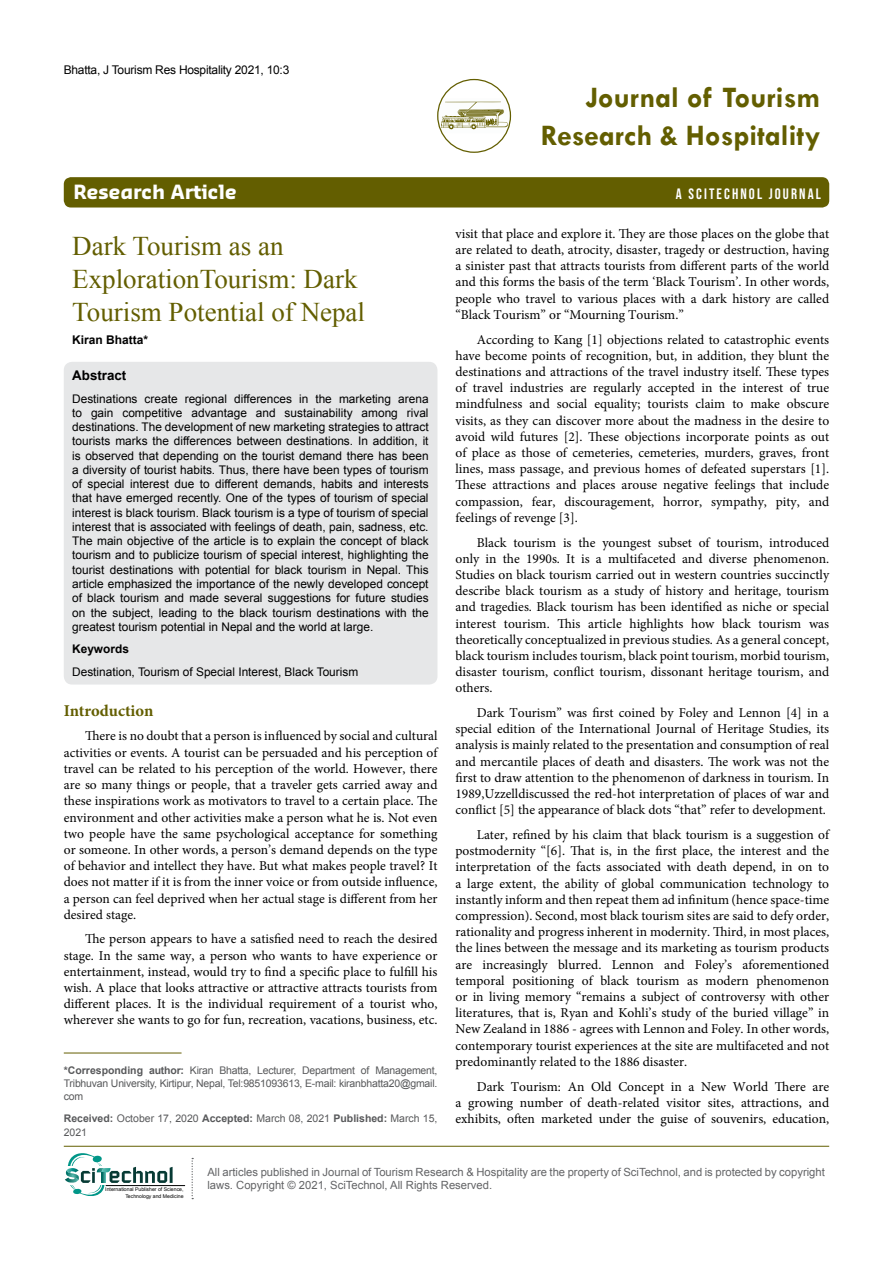
<style>
.page{position:relative;width:893px;height:1263px;background:#fff}
.page>*{position:absolute;margin:0;border:0;box-sizing:border-box;transform-origin:0 0}
.t1{font:700 30px/37.5px "Tw Cen";color:#635e00;text-align:right}
.t2{font:27px/33px "Times New Roman";color:#635e00}
.t3{font:700 19.2px "Sansa";color:#fff}
.t4{font:700 16.5px "Minion Pro";letter-spacing:-.005em;color:#635e00}
.t5{font:15px "Bebas Neue";letter-spacing:.14em;color:#fff}
.t6{font:13.5px/16.2px "Minion Pro";color:#000;text-align:justify}
.t7{font:700 13.35px "Arial";color:#000}
.t8{font:12px "Arial";letter-spacing:-.02em;color:#000}
.t9{font:700 12px "Arial";color:#000}
.t10{font:11.85px/14.2px "Arial";color:#000;text-align:justify}
.t11{font:700 11.85px "Arial";color:#000}
.t12{font:11.25px/13.5px "Arial";color:#636466}
.t13{font:10.5px/13px "Arial";letter-spacing:-.02em;color:#58595b;text-align:justify}
.t14{font:10.5px/13.5px "Arial";color:#58595b}
.t15{font:5.1px/6.1px "Arial";color:#000;text-align:right}
.s1{font-weight:700}
</style>
<div class="page">
<div style="left:64px;top:177px;width:765px;height:30px;background:#635e00;border-radius:7px"></div>
<hr style="left:64px;top:1146px;width:765px;height:1px;background:#635e00">
<svg style="left:438px;top:98px;width:72px;height:36px"></svg>
<div style="left:437px;top:79px;width:74px;height:74px;border:1px solid #635e00;border-radius:50%"></div>
<hr style="left:106px;top:1185px;width:79px;height:1px;background:#000">
<svg style="left:192px;top:1158px;width:1px;height:41px"></svg>
<svg style="left:65px;top:1153px;width:108px;height:43px"></svg>
<div style="left:64px;top:362px;width:373px;height:322px;background:#e6e7e8;border-radius:8px"></div>
<hr style="left:64px;top:1053px;width:118px;height:1px;background:#635e00">
<p class="t8" style="left:64px;top:62px;width:227px">Bhatta, J Tourism Res Hospitality 2021, 10:3</p>
<h1 class="t1" style="left:541px;top:78px;width:281px">Journal of Tourism<br>Research &amp; Hospitality</h1>
<h3 class="t3" style="left:74px;top:179px;width:165px">Research Article</h3>
<p class="t5" style="left:676px;top:185px;width:147px">A SCITECHNOL JOURNAL</p>
<h2 class="t2" style="left:72px;top:229px;width:294px">Dark Tourism as an<br>ExplorationTourism: Dark<br>Tourism Potential of Nepal</h2>
<p class="t9" style="left:72px;top:332px;width:78px">Kiran Bhatta*</p>
<p class="t7" style="left:72px;top:366px;width:56px">Abstract</p>
<p class="t10" style="left:72px;top:391px;width:358px">Destinations create regional differences in the marketing arena to gain competitive advantage and sustainability among rival destinations. The development of new marketing strategies to attract tourists marks the differences between destinations. In addition, it is observed that depending on the tourist demand there has been a diversity of tourist habits. Thus, there have been types of tourism of special interest due to different demands, habits and interests that have emerged recently. One of the types of tourism of special interest is black tourism. Black tourism is a type of tourism of special interest that is associated with feelings of death, pain, sadness, etc.<br>The main objective of the article is to explain the concept of black tourism and to publicize tourism of special interest, highlighting the tourist destinations with potential for black tourism in Nepal. This article emphasized the importance of the newly developed concept of black tourism and made several suggestions for future studies on the subject, leading to the black tourism destinations with the greatest tourism potential in Nepal and the world at large.</p>
<p class="t11" style="left:72px;top:641px;width:58px">Keywords</p>
<p class="t10" style="left:72px;top:665px;width:288px">Destination, Tourism of Special Interest, Black Tourism</p>
<p class="t4" style="left:64px;top:699px;width:91px">Introduction</p>
<p class="t6" style="left:64px;top:728px;width:375px;text-indent:21px">There is no doubt that a person is influenced by social and cultural activities or events. A tourist can be persuaded and his perception of travel can be related to his perception of the world. However, there are so many things or people, that a traveler gets carried away and these inspirations work as motivators to travel to a certain place. The environment and other activities make a person what he is. Not even two people have the same psychological acceptance for something or someone. In other words, a person’s demand depends on the type of behavior and intellect they have. But what makes people travel? It does not matter if it is from the inner voice or from outside influence, a person can feel deprived when her actual stage is different from her desired stage.</p>
<p class="t6" style="left:64px;top:931px;width:375px;text-indent:21px">The person appears to have a satisfied need to reach the desired stage. In the same way, a person who wants to have experience or entertainment, instead, would try to find a specific place to fulfill his wish. A place that looks attractive or attractive attracts tourists from different places. It is the individual requirement of a tourist who, wherever she wants to go for fun, recreation, vacations, business, etc.</p>
<p class="t13" style="left:64px;top:1064px;width:375px"><span class="s1">*Corresponding author:</span> Kiran Bhatta, Lecturer, Department of Management, Tribhuvan University, Kirtipur, Nepal, Tel:9851093613, E-mail: kiranbhatta20@gmail. com</p>
<p class="t14" style="left:64px;top:1112px;width:375px"><span class="s1">Received:</span> October 17, 2020 <span class="s1">Accepted:</span> March 08, 2021 <span class="s1">Published:</span> March 15,<br>2021</p>
<p class="t6" style="left:455px;top:225px;width:375px">visit that place and explore it. They are those places on the globe that are related to death, atrocity, disaster, tragedy or destruction, having a sinister past that attracts tourists from different parts of the world and this forms the basis of the term ‘Black Tourism’. In other words, people who travel to various places with a dark history are called “Black Tourism” or “Mourning Tourism.”</p>
<p class="t6" style="left:455px;top:331px;width:375px;text-indent:21px">According to Kang [1] objections related to catastrophic events have become points of recognition, but, in addition, they blunt the destinations and attractions of the travel industry itself. These types of travel industries are regularly accepted in the interest of true mindfulness and social equality; tourists claim to make obscure visits, as they can discover more about the madness in the desire to avoid wild futures [2]. These objections incorporate points as out of place as those of cemeteries, cemeteries, murders, graves, front lines, mass passage, and previous homes of defeated superstars [1].<br>These attractions and places arouse negative feelings that include compassion, fear, discouragement, horror, sympathy, pity, and feelings of revenge [3].</p>
<p class="t6" style="left:455px;top:534px;width:375px;text-indent:21px">Black tourism is the youngest subset of tourism, introduced only in the 1990s. It is a multifaceted and diverse phenomenon.<br>Studies on black tourism carried out in western countries succinctly describe black tourism as a study of history and heritage, tourism and tragedies. Black tourism has been identified as niche or special interest tourism. This article highlights how black tourism was theoretically conceptualized in previous studies. As a general concept, black tourism includes tourism, black point tourism, morbid tourism, disaster tourism, conflict tourism, dissonant heritage tourism, and others.</p>
<p class="t6" style="left:455px;top:705px;width:375px;text-indent:21px">Dark Tourism” was first coined by Foley and Lennon [4] in a special edition of the International Journal of Heritage Studies, its analysis is mainly related to the presentation and consumption of real and mercantile places of death and disasters. The work was not the first to draw attention to the phenomenon of darkness in tourism. In 1989,Uzzelldiscussed the red-hot interpretation of places of war and conflict [5] the appearance of black dots “that” refer to development.</p>
<p class="t6" style="left:455px;top:827px;width:375px;text-indent:21px">Later, refined by his claim that black tourism is a suggestion of postmodernity “[6]. That is, in the first place, the interest and the interpretation of the facts associated with death depend, in on to a large extent, the ability of global communication technology to instantly inform and then repeat them ad infinitum (hence space-time compression). Second, most black tourism sites are said to defy order, rationality and progress inherent in modernity. Third, in most places, the lines between the message and its marketing as tourism products are increasingly blurred. Lennon and Foley’s aforementioned temporal positioning of black tourism as modern phenomenon or in living memory “remains a subject of controversy with other literatures, that is, Ryan and Kohli’s study of the buried village” in New Zealand in 1886 - agrees with Lennon and Foley. In other words, contemporary tourist experiences at the site are multifaceted and not predominantly related to the 1886 disaster.</p>
<p class="t6" style="left:455px;top:1078px;width:375px;text-indent:21px">Dark Tourism: An Old Concept in a New World There are a growing number of death-related visitor sites, attractions, and exhibits, often marketed under the guise of souvenirs, education,</p>
<p class="t15" style="left:105px;top:1186px;width:80px">International Publisher of Science,<br>Technology and Medicine</p>
<p class="t12" style="left:207px;top:1165px;width:619px">All articles published in Journal of Tourism Research &amp; Hospitality are the property of SciTechnol, and is protected by copyright laws. Copyright © 2021, SciTechnol, All Rights Reserved.</p>
</div>
